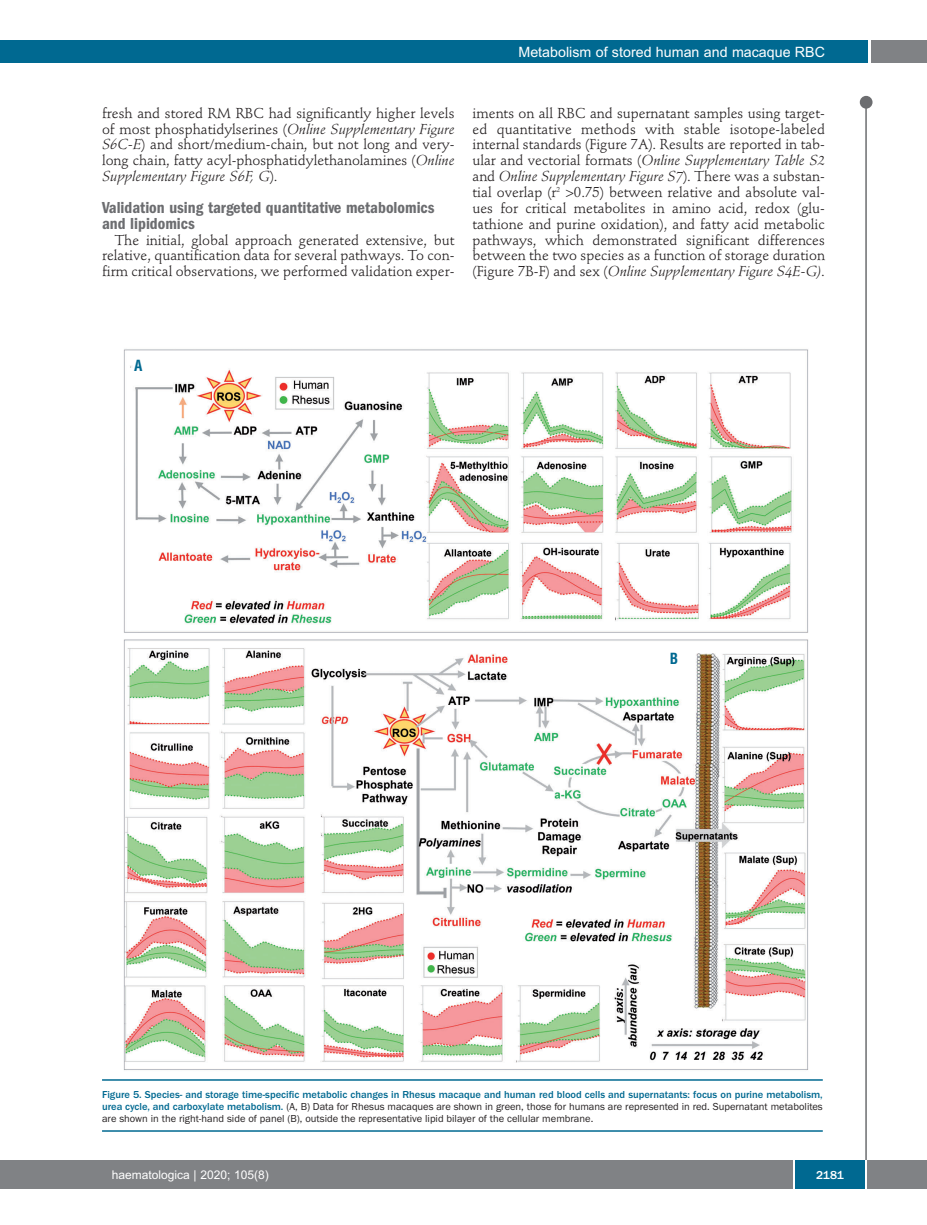
<style>
.page{position:relative;width:927px;height:1225px;background:#fff}
.page>*{position:absolute;margin:0;border:0;box-sizing:border-box;transform-origin:0 0}
.t1{font:600 condensed 16.5px/15.9px "Franklin Gothic";color:#6c6d70}
.t2{font:700 condensed 15px "Helvetica";color:#006991}
.t3{font:14.25px/15.9px "Stempel Schneidler";color:#231f20;text-align:justify}
.t4{font:14.25px "Arial";color:#fff}
.t5{font:12px "Arial";color:#fff}
.t6{font:500 12px "Franklin Gothic";color:#fff}
.t7{font:10.5px/12px "Franklin Gothic";color:#231f20;text-align:justify}
.s1{font-style:italic}
.s2{font-weight:500;color:#006991}
</style>
<div class="page">
<div style="left:860px;top:96px;width:12px;height:13px;background:#6c6d70;border-radius:50%"></div>
<hr style="left:865px;top:98px;width:2px;height:1062px;background:#6c6d70">
<div style="left:871px;top:40px;width:56px;height:22px;background:#808285"></div>
<div style="left:18px;top:40px;width:849px;height:22px;background:#006991"></div>
<div style="left:17px;top:1160px;width:910px;height:28px;background:#808285"></div>
<div style="left:795px;top:1160px;width:70px;height:28px;background:#006991"></div>
<hr style="left:793px;top:1160px;width:2px;height:28px;background:#fff">
<hr style="left:865px;top:1160px;width:2px;height:28px;background:#fff">
<div style="left:0;top:40px;width:19px;height:22px;background:#006991"></div>
<div style="left:0;top:1160px;width:18px;height:28px;background:#808285"></div>
<img style="left:122px;top:349px;width:693px;height:732px">
<hr style="left:102px;top:1079px;width:721px;height:1px;background:#006991">
<hr style="left:102px;top:1130px;width:721px;height:1px;background:#006991">
<p class="t4" style="left:518px;top:44px;width:308px">Metabolism of stored human and macaque RBC</p>
<p class="t3" style="left:102px;top:106px;width:354px">fresh and stored RM RBC had significantly higher levels of most phosphatidylserines (<span class="s1">Online Supplementary Figure S6C-E</span>) and short/medium-chain, but not long and very&shy;long chain, fatty acyl-phosphatidylethanolamines (<span class="s1">Online Supplementary Figure S6F, G</span>).</p>
<p class="t1" style="left:102px;top:201px;width:334px">Validation using targeted quantitative metabolomics and lipidomics</p>
<p class="t3" style="left:102px;top:233px;width:354px;text-indent:13px">The initial, global approach generated extensive, but relative, quantification data for several pathways. To con&shy;firm critical observations, we performed validation exper-</p>
<p class="t3" style="left:472px;top:106px;width:354px">iments on all RBC and supernatant samples using target&shy;ed quantitative methods with stable isotope-labeled internal standards (Figure 7A). Results are reported in tab&shy;ular and vectorial formats (<span class="s1">Online Supplementary Table S2 </span>and <span class="s1">Online Supplementary Figure S7</span>). There was a substan&shy;tial overlap (r<sup>2</sup> &gt;0.75) between relative and absolute val&shy;ues for critical metabolites in amino acid, redox (glu&shy;tathione and purine oxidation), and fatty acid metabolic pathways, which demonstrated significant differences between the two species as a function of storage duration (Figure 7B-F) and sex (<span class="s1">Online Supplementary Figure S4E-G)</span>.</p>
<p class="t2" style="left:134px;top:357px;width:10px">A</p>
<p class="t2" style="left:670px;top:650px;width:10px">B</p>
<p class="t7" style="left:102px;top:1088px;width:722px"><span class="s2">Figure 5. Species- and storage time-specific metabolic changes in Rhesus macaque and human red blood cells and supernatants: focus on purine metabolism, urea cycle, and carboxylate metabolism.</span> (A, B) Data for Rhesus macaques are shown in green, those for humans are represented in red. Supernatant metabolites are shown in the right-hand side of panel (B), outside the representative lipid bilayer of the cellular membrane.</p>
<p class="t5" style="left:112px;top:1167px;width:158px">haematologica | 2020; 105(8)</p>
<p class="t6" style="left:816px;top:1167px;width:29px">2181</p>
</div>
